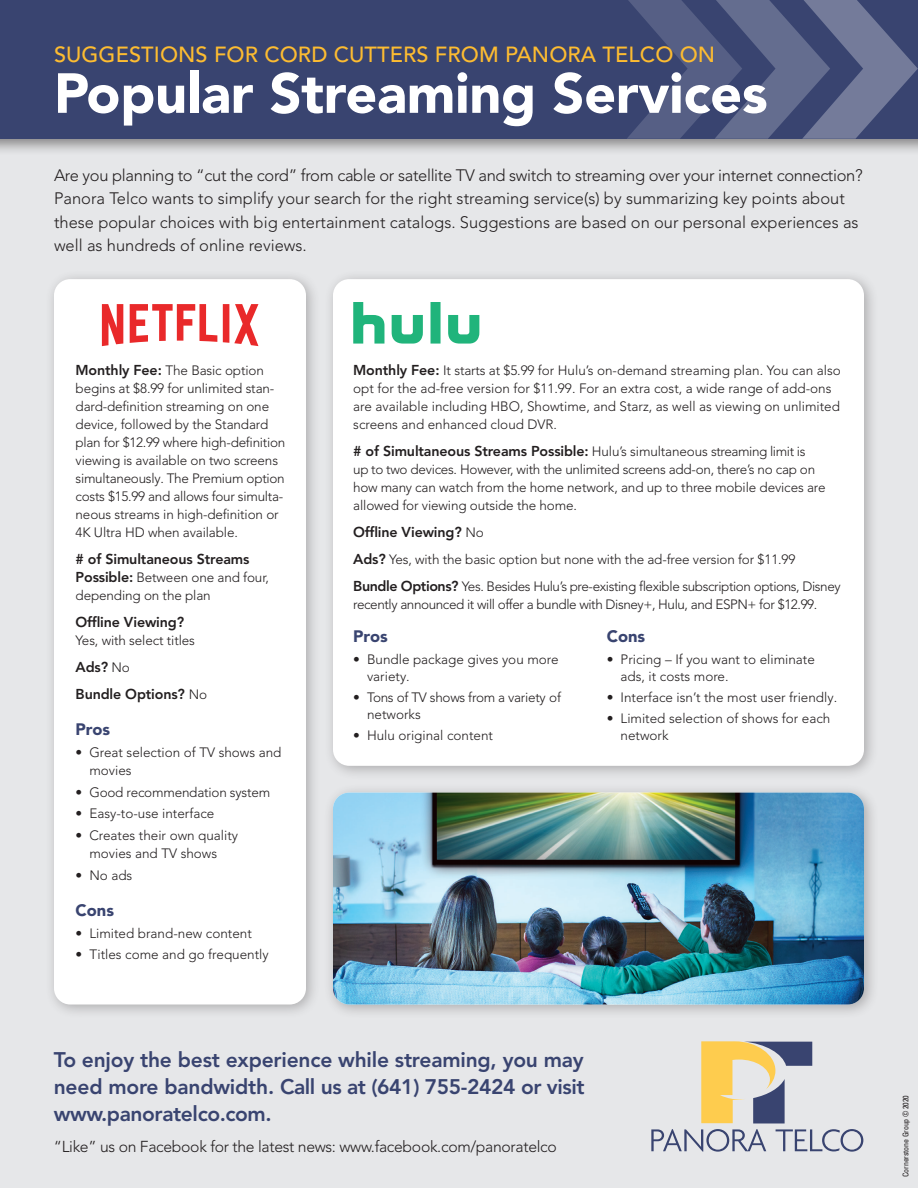
<style>
.page{position:relative;width:918px;height:1188px;background:#e6e7e9}
.page>*{position:absolute;margin:0;border:0;box-sizing:border-box;transform-origin:0 0}
.t1{font:900 55.8px "Avenir LT Pro";letter-spacing:-.005em;color:#fff}
.t2{font:500 21.75px "Avenir LT Pro";letter-spacing:.005em;color:#fdbc31}
.t3{font:800 21px/27px "Avenir LT Pro";letter-spacing:-.02em;color:#394470;text-align:justify}
.t4{font:300 16.5px/23.2px "Avenir LT Pro";color:#231f20}
.t5{font:900 16.5px "Avenir LT Pro";color:#394470}
.t6{font:300 15.75px "Avenir LT Pro";letter-spacing:-.02em;color:#231f20}
.t7{font:800 14.25px "Avenir LT Pro";letter-spacing:-.01em;color:#231f20}
.t8{font:300 13.5px/18px "Avenir LT Pro";letter-spacing:-.01em;color:#231f20}
.t9{font:300 13.5px/18px "Avenir LT Pro";letter-spacing:-.03em;color:#231f20}
.brochure_copyright{font:condensed 7.8px "Univers";letter-spacing:-.015em;color:#231f20}
.s1{font-weight:800;font-size:14.25px}
.s2{font-weight:300;font-size:13.5px}
</style>
<div class="page">
<div style="left:0;top:0;width:918px;height:156px;background:#231f20;opacity:.5"></div>
<div style="left:0;top:0;width:918px;height:138px;background:#394470"></div>
<svg style="left:628px;top:0;width:290px;height:138px"></svg>
<div style="left:45px;top:270px;width:276px;height:749px;background:#231f20;opacity:.3"></div>
<div style="left:54px;top:279px;width:252px;height:726px;background:#fff;border-radius:16px"></div>
<div style="left:324px;top:270px;width:555px;height:511px;background:#231f20;opacity:.3"></div>
<div style="left:333px;top:279px;width:531px;height:487px;background:#fff;border-radius:16px"></div>
<div style="left:323px;top:783px;width:556px;height:236px;background:#231f20;opacity:.3"></div>
<img style="left:333px;top:793px;width:531px;height:212px">
<svg style="left:102px;top:304px;width:156px;height:42px"></svg>
<svg style="left:353px;top:302px;width:126px;height:42px"></svg>
<svg style="left:651px;top:1129px;width:115px;height:23px"></svg>
<svg style="left:776px;top:1129px;width:87px;height:23px"></svg>
<svg style="left:701px;top:1041px;width:111px;height:82px"></svg>
<p class="t2" style="left:54px;top:41px;width:663px">SUGGESTIONS FOR CORD CUTTERS FROM PANORA TELCO ON</p>
<p class="t1" style="left:54px;top:60px;width:715px">Popular Streaming Services</p>
<p class="t4" style="left:54px;top:164px;width:810px">Are you planning to “cut the cord” from cable or satellite TV and switch to streaming over your internet connection?<br>Panora Telco wants to simplify your search for the right streaming service(s) by summarizing key points about these popular choices with big entertainment catalogs. Suggestions are based on our personal experiences as well as hundreds of online reviews.</p>
<p class="t8" style="left:76px;top:361px;width:211px"><span class="s1">Monthly Fee:</span> The Basic option begins at $8.99 for unlimited stan&shy;dard-definition streaming on one device, followed by the Standard plan for $12.99 where high-definition viewing is available on two screens simultaneously. The Premium option costs $15.99 and allows four simulta&shy;neous streams in high-definition or 4K Ultra HD when available.</p>
<p class="t7" style="left:76px;top:551px;width:175px"># of Simultaneous Streams</p>
<p class="t8" style="left:76px;top:568px;width:195px"><span class="s1">Possible:</span> Between one and four, depending on the plan</p>
<p class="t7" style="left:76px;top:614px;width:110px">Offline Viewing?</p>
<p class="t8" style="left:76px;top:631px;width:121px">Yes, with select titles</p>
<p class="t7" style="left:76px;top:659px;width:56px">Ads? <span class="s2">No</span></p>
<p class="t7" style="left:76px;top:686px;width:133px">Bundle Options? <span class="s2">No</span></p>
<p class="t5" style="left:76px;top:719px;width:36px">Pros</p>
<p class="t8" style="left:89px;top:743px;width:194px;text-indent:-14px">• Great selection of TV shows and movies</p>
<p class="t8" style="left:76px;top:783px;width:196px">• Good recommendation system</p>
<p class="t8" style="left:76px;top:805px;width:140px">• Easy-to-use interface</p>
<p class="t8" style="left:76px;top:827px;width:164px;text-align:center">• Creates their own quality movies and TV shows</p>
<p class="t8" style="left:76px;top:866px;width:58px">• No ads</p>
<p class="t5" style="left:76px;top:900px;width:40px">Cons</p>
<p class="t8" style="left:76px;top:924px;width:178px">• Limited brand-new content</p>
<p class="t8" style="left:76px;top:946px;width:195px">• Titles come and go frequently</p>
<p class="t8" style="left:353px;top:362px;width:489px"><span class="s1">Monthly Fee:</span> It starts at $5.99 for Hulu’s on-demand streaming plan. You can also opt for the ad-free version for $11.99. For an extra cost, a wide range of add-ons are available including HBO, Showtime, and Starz, as well as viewing on unlimited screens and enhanced cloud DVR.</p>
<p class="t8" style="left:353px;top:443px;width:474px"><span class="s1"># of Simultaneous Streams Possible:</span> Hulu’s simultaneous streaming limit is<br>up to two devices. However, with the unlimited screens add-on, there’s no cap on how many can watch from the home network, and up to three mobile devices are allowed for viewing outside the home.</p>
<p class="t7" style="left:353px;top:524px;width:132px">Offline Viewing? <span class="s2">No</span></p>
<p class="t8" style="left:353px;top:551px;width:444px"><span class="s1">Ads?</span> Yes, with the basic option but none with the ad-free version for $11.99</p>
<p class="t9" style="left:353px;top:578px;width:489px"><span class="s1">Bundle Options?</span> Yes. Besides Hulu’s pre-existing flexible subscription options, Disney recently announced it will offer a bundle with Disney+, Hulu, and ESPN+ for $12.99.</p>
<p class="t5" style="left:353px;top:627px;width:36px">Pros</p>
<p class="t8" style="left:367px;top:650px;width:193px;line-height:17.2px;text-indent:-14px">• Bundle package gives you more variety.</p>
<p class="t8" style="left:367px;top:689px;width:196px;line-height:17.2px;text-indent:-14px">• Tons of TV shows from a variety of networks</p>
<p class="t8" style="left:353px;top:726px;width:141px">• Hulu original content</p>
<p class="t5" style="left:607px;top:627px;width:40px">Cons</p>
<p class="t8" style="left:621px;top:650px;width:196px;line-height:17.2px;text-indent:-14px">• Pricing – If you want to eliminate ads, it costs more.</p>
<p class="t8" style="left:607px;top:688px;width:232px">• Interface isn’t the most user friendly.</p>
<p class="t8" style="left:621px;top:710px;width:211px;line-height:17.2px;text-indent:-14px">• Limited selection of shows for each network</p>
<p class="t3" style="left:54px;top:1046px;width:532px">To enjoy the best experience while streaming, you may need more bandwidth. Call us at (641) 755-2424 or visit www.panoratelco.com.</p>
<p class="t6" style="left:54px;top:1137px;width:505px">“Like” us on Facebook for the latest news: www.facebook.com/panoratelco</p>
<p class="brochure_copyright" style="left:901px;top:1177px;width:83px;rotate:-90deg">Cornerstone Group © 2020</p>
</div>
